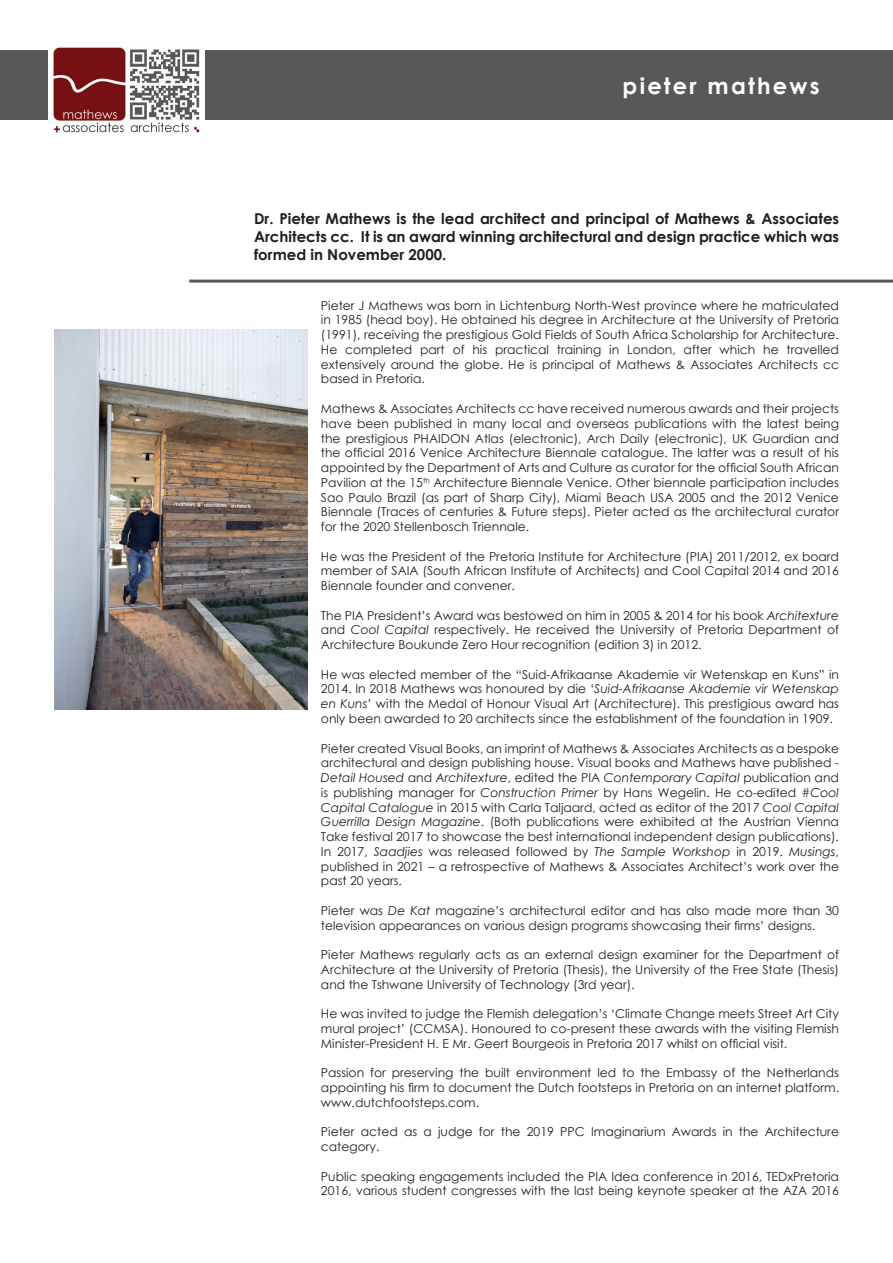
<style>
.page{position:relative;width:893px;height:1263px;background:#fff}
.page>*{position:absolute;margin:0;border:0;box-sizing:border-box;transform-origin:0 0}
.Titles{font:700 22.5px "Century Gothic";letter-spacing:.1em;color:#fff}
.Content_bold{font:700 15px/18px "Century Gothic";color:#231f20;text-align:justify}
.Content{font:12.3px/14.7px "Century Gothic";color:#231f20;text-align:justify}
.s1{font-style:italic}
</style>
<div class="page">
<div style="left:0;top:51px;width:893px;height:69px;background:#57585a"></div>
<img style="left:48px;top:47px;width:157px;height:85px">
<img style="left:54px;top:330px;width:254px;height:380px">
<hr style="left:189px;top:280px;width:704px;height:3px;background:#57585a">
<p class="Titles" style="left:623px;top:68px;width:199px">pieter mathews</p>
<p class="Content_bold" style="left:254px;top:209px;width:587px">Dr. Pieter Mathews is the lead architect and principal of Mathews &amp; Associates Architects cc. It is an award winning architectural and design practice which was formed in November 2000.</p>
<p class="Content" style="left:321px;top:298px;width:520px">Pieter J Mathews was born in Lichtenburg North-West province where he matriculated in 1985 (head boy). He obtained his degree in Architecture at the University of Pretoria (1991), receiving the prestigious Gold Fields of South Africa Scholarship for Architecture.<br>He completed part of his practical training in London, after which he travelled extensively around the globe. He is principal of Mathews &amp; Associates Architects cc based in Pretoria.</p>
<p class="Content" style="left:321px;top:401px;width:520px">Mathews &amp; Associates Architects cc have received numerous awards and their projects have been published in many local and overseas publications with the latest being the prestigious PHAIDON Atlas (electronic), Arch Daily (electronic), UK Guardian and the official 2016 Venice Architecture Biennale catalogue. The latter was a result of his appointed by the Department of Arts and Culture as curator for the official South African Pavilion at the 15<sup>th</sup> Architecture Biennale Venice. Other biennale participation includes Sao Paulo Brazil (as part of Sharp City), Miami Beach USA 2005 and the 2012 Venice Biennale (Traces of centuries &amp; Future steps). Pieter acted as the architectural curator for the 2020 Stellenbosch Triennale.</p>
<p class="Content" style="left:321px;top:549px;width:520px">He was the President of the Pretoria Institute for Architecture (PIA) 2011/2012, ex board member of SAIA (South African Institute of Architects) and Cool Capital 2014 and 2016<br>Biennale founder and convener.</p>
<p class="Content" style="left:321px;top:608px;width:519px">The PIA President’s Award was bestowed on him in 2005 &amp; 2014 for his book <span class="s1">Architexture </span>and <span class="s1">Cool Capital</span> respectively. He received the University of Pretoria Department of Architecture Boukunde Zero Hour recognition (edition 3) in 2012.</p>
<p class="Content" style="left:321px;top:667px;width:520px">He was elected member of the “Suid-Afrikaanse Akademie vir Wetenskap en Kuns” in 2014. In 2018 Mathews was honoured by die ‘<span class="s1">Suid-Afrikaanse Akademie vir Wetenskap en Kuns</span>’ with the Medal of Honour Visual Art (Architecture). This prestigious award has only been awarded to 20 architects since the establishment of the foundation in 1909.</p>
<p class="Content" style="left:321px;top:740px;width:519px">Pieter created Visual Books, an imprint of Mathews &amp; Associates Architects as a bespoke architectural and design publishing house. Visual books and Mathews have published - <span class="s1">Detail Housed</span> and <span class="s1">Architexture</span>, edited the PIA <span class="s1">Contemporary Capital</span> publication and is publishing manager for <span class="s1">Construction Primer</span> by Hans Wegelin. He co-edited #<span class="s1">Cool Capital Catalogue</span> in 2015 with Carla Taljaard, acted as editor of the 2017 <span class="s1">Cool Capital Guerrilla Design Magazine</span>. (Both publications were exhibited at the Austrian Vienna Take festival 2017 to showcase the best international independent design publications).<br>In 2017, <span class="s1">Saadjies</span> was released followed by <span class="s1">The Sample Workshop</span> in 2019. <span class="s1">Musings</span>, published in 2021 – a retrospective of Mathews &amp; Associates Architect’s work over the past 20 years.</p>
<p class="Content" style="left:321px;top:903px;width:519px">Pieter was <span class="s1">De Kat</span> magazine’s architectural editor and has also made more than 30 television appearances on various design programs showcasing their firms’ designs.</p>
<p class="Content" style="left:321px;top:947px;width:520px">Pieter Mathews regularly acts as an external design examiner for the Department of Architecture at the University of Pretoria (Thesis), the University of the Free State (Thesis) and the Tshwane University of Technology (3rd year).</p>
<p class="Content" style="left:321px;top:1006px;width:520px">He was invited to judge the Flemish delegation’s ‘Climate Change meets Street Art City mural project’ (CCMSA). Honoured to co-present these awards with the visiting Flemish Minister-President H. E Mr. Geert Bourgeois in Pretoria 2017 whilst on official visit.</p>
<p class="Content" style="left:321px;top:1065px;width:520px">Passion for preserving the built environment led to the Embassy of the Netherlands appointing his firm to document the Dutch footsteps in Pretoria on an internet platform. www.dutchfootsteps.com.</p>
<p class="Content" style="left:321px;top:1124px;width:520px">Pieter acted as a judge for the 2019 PPC Imaginarium Awards in the Architecture category.</p>
<p class="Content" style="left:321px;top:1168px;width:520px">Public speaking engagements included the PIA Idea conference in 2016, TEDxPretoria<br>2016, various student congresses with the last being keynote speaker at the AZA 2016</p>
</div>
